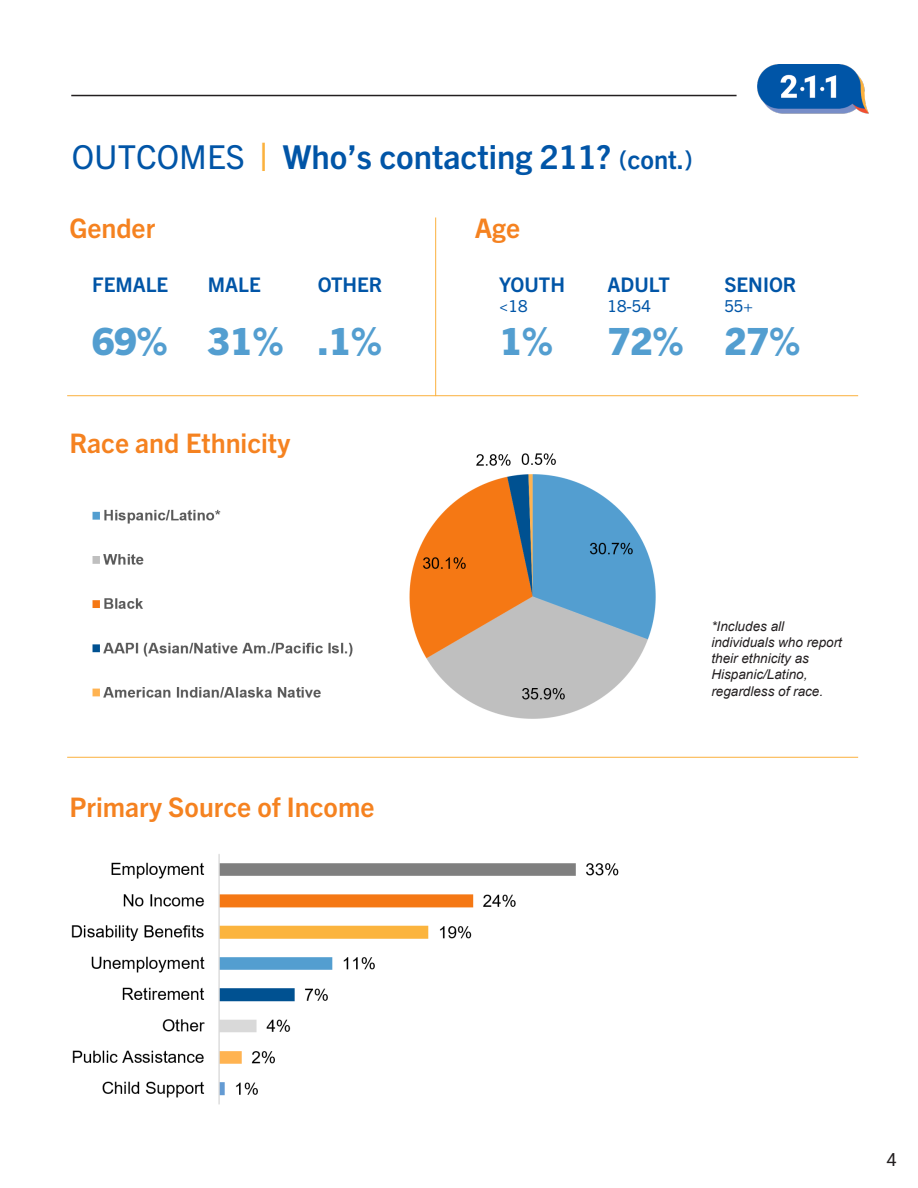
<style>
.page{position:relative;width:918px;height:1188px;background:#fff}
.page>*{position:absolute;margin:0;border:0;box-sizing:border-box;transform-origin:0 0}
.t1{font:800 37.65px "Trade Gothic Next LT Pro";color:#539ed0}
.t2{font:700 33px "Trade Gothic Next LT Pro";color:#0155a7}
.t3{font:700 27px "Trade Gothic Next LT Pro";color:#f58220}
.t4{font:700 20.1px "Trade Gothic Next LT Pro";color:#0155a7}
.t5{font:18px "Roboto";color:#231f20}
.t6{font:16.5px "Trade Gothic Next LT Pro";color:#0155a7}
.t7{font:italic 13.5px/16.2px "Arial";color:#231f20}
.s1{font-weight:400}
.s2{font-weight:800;font-size:36px;color:#fbb13d}
.s3{font-size:25.5px}
</style>
<div class="page">
<hr style="left:71px;top:95px;width:666px;height:1px;background:#231f20">
<img style="left:757px;top:64px;width:111px;height:50px">
<hr style="left:435px;top:218px;width:1px;height:178px;background:#fbb13d">
<img style="left:92px;top:509px;width:261px;height:189px">
<img style="left:409px;top:453px;width:247px;height:266px">
<img style="left:71px;top:854px;width:548px;height:251px">
<hr style="left:67px;top:395px;width:791px;height:1px;background:#fbb13d">
<hr style="left:67px;top:757px;width:791px;height:1px;background:#fbb13d">
<p class="t2" style="left:72px;top:134px;width:623px"><span class="s1">OUTCOMES</span> <span class="s2">|</span> Who’s contacting 211? <span class="s3">(cont.)</span></p>
<p class="t3" style="left:69px;top:210px;width:87px">Gender</p>
<p class="t3" style="left:475px;top:210px;width:47px">Age</p>
<p class="t4" style="left:92px;top:271px;width:78px">FEMALE</p>
<p class="t1" style="left:92px;top:315px;width:77px">69%</p>
<p class="t4" style="left:208px;top:271px;width:54px">MALE</p>
<p class="t1" style="left:208px;top:315px;width:77px">31%</p>
<p class="t4" style="left:318px;top:271px;width:66px">OTHER</p>
<p class="t1" style="left:318px;top:315px;width:66px">.1%</p>
<p class="t3" style="left:69px;top:424px;width:223px">Race and Ethnicity</p>
<p class="t4" style="left:499px;top:271px;width:67px">YOUTH</p>
<p class="t6" style="left:499px;top:294px;width:30px">&lt;18</p>
<p class="t1" style="left:500px;top:315px;width:55px">1%</p>
<p class="t4" style="left:608px;top:271px;width:64px">ADULT</p>
<p class="t6" style="left:608px;top:294px;width:45px">18-54</p>
<p class="t1" style="left:608px;top:315px;width:77px">72%</p>
<p class="t4" style="left:724px;top:271px;width:73px">SENIOR</p>
<p class="t6" style="left:724px;top:294px;width:30px">55+</p>
<p class="t1" style="left:724px;top:315px;width:77px">27%</p>
<p class="t3" style="left:69px;top:789px;width:307px">Primary Source of Income</p>
<p class="t7" style="left:711px;top:618px;width:132px">*Includes all individuals who report their ethnicity as<br>Hispanic/Latino, regardless of race.</p>
<p class="t5" style="left:886px;top:1147px;width:12px">4</p>
</div>
